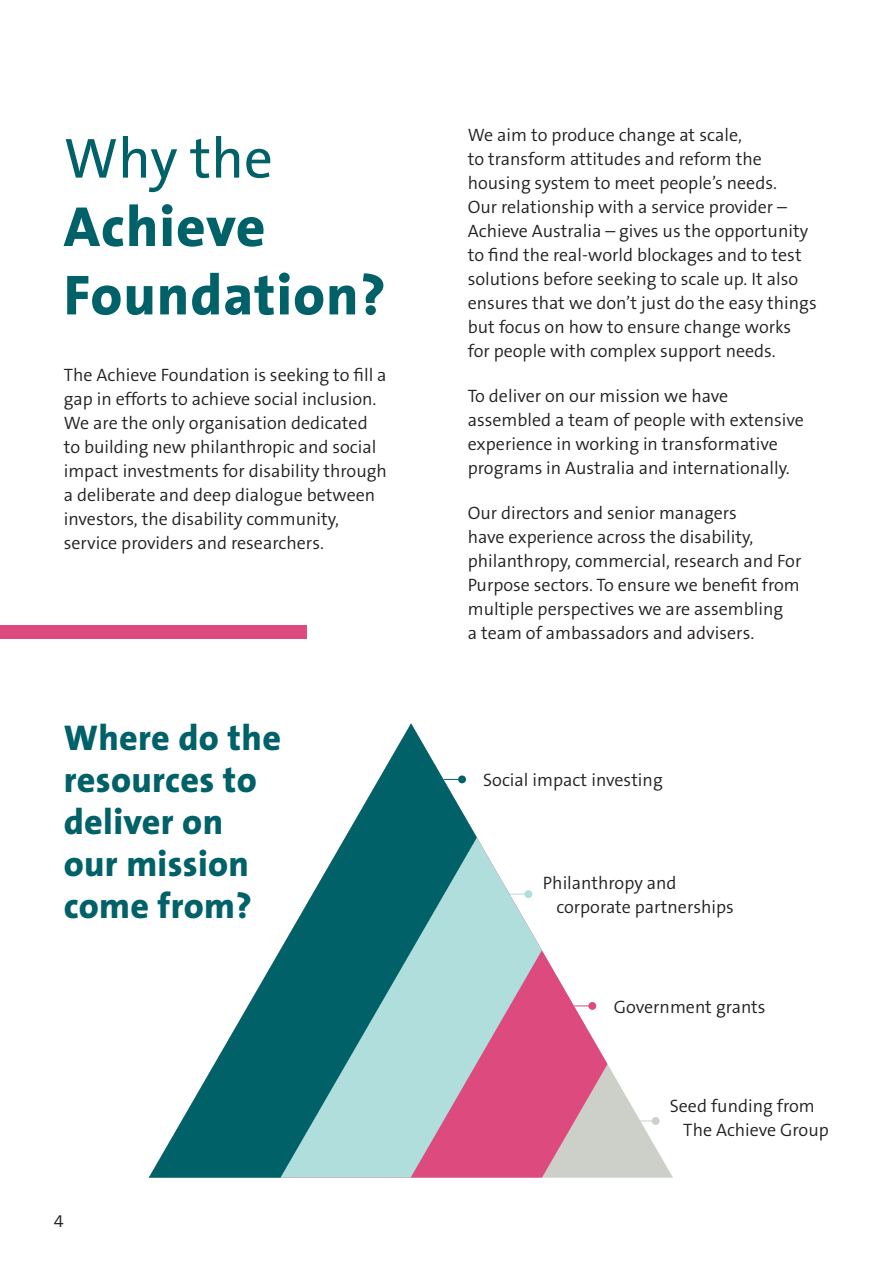
<style>
.page{position:relative;width:893px;height:1263px;background:#fff}
.page>*{position:absolute;margin:0;border:0;box-sizing:border-box;transform-origin:0 0}
.t1{font:800 57px/68.4px "The Sans B8";letter-spacing:.02em;color:#006168}
.t2{font:57px "The Sans B5 Plain";color:#006168}
.t3{font:800 36px/42px "The Sans B8";letter-spacing:.01em;color:#006168}
.t4{font:300 18px/24px "The Sans B4";color:#231f20}
</style>
<div class="page">
<div style="left:0;top:625px;width:306px;height:13px;background:#dd4b7e"></div>
<svg style="left:607px;top:1063px;width:66px;height:115px"></svg>
<svg style="left:542px;top:950px;width:65px;height:228px"></svg>
<svg style="left:477px;top:838px;width:65px;height:340px;background:#d19ab3"></svg>
<svg style="left:149px;top:723px;width:328px;height:455px"></svg>
<h1 class="t2" style="left:64px;top:128px;width:211px">Why the</h1>
<h1 class="t1" style="left:64px;top:194px;width:323px">Achieve<br>Foundation?</h1>
<p class="t4" style="left:64px;top:363px;width:325px">The Achieve Foundation is seeking to fill a gap in efforts to achieve social inclusion.<br>We are the only organisation dedicated to building new philanthropic and social impact investments for disability through a deliberate and deep dialogue between investors, the disability community, service providers and researchers.</p>
<h2 class="t3" style="left:64px;top:718px;width:219px">Where do the resources to deliver on our mission come from?</h2>
<p class="t4" style="left:54px;top:1209px;width:11px">4</p>
<p class="t4" style="left:468px;top:123px;width:350px">We aim to produce change at scale,<br>to transform attitudes and reform the housing system to meet people’s needs.<br>Our relationship with a service provider – Achieve Australia – gives us the opportunity to find the real-world blockages and to test solutions before seeking to scale up. It also ensures that we don’t just do the easy things but focus on how to ensure change works for people with complex support needs.</p>
<p class="t4" style="left:468px;top:384px;width:338px">To deliver on our mission we have assembled a team of people with extensive experience in working in transformative programs in Australia and internationally.</p>
<p class="t4" style="left:468px;top:502px;width:335px">Our directors and senior managers<br>have experience across the disability, philanthropy, commercial, research and For Purpose sectors. To ensure we benefit from multiple perspectives we are assembling<br>a team of ambassadors and advisers.</p>
<p class="t4" style="left:483px;top:768px;width:181px">Social impact investing</p>
<p class="t4" style="left:556px;top:871px;width:179px;text-indent:-14px">Philanthropy and corporate partnerships</p>
<p class="t4" style="left:614px;top:995px;width:153px">Government grants</p>
<p class="t4" style="left:683px;top:1094px;width:147px;text-indent:-14px">Seed funding from<br>The Achieve Group</p>
</div>
